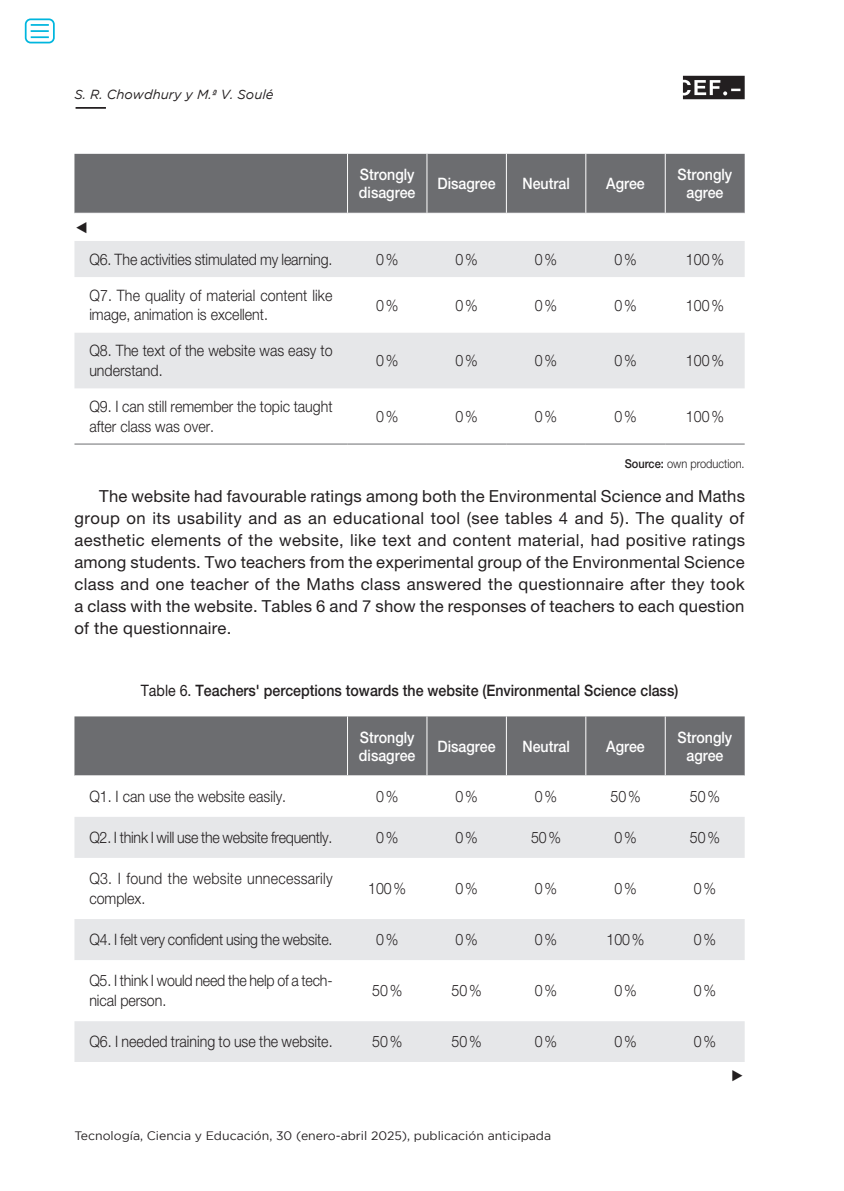
<style>
.page{position:relative;width:844px;height:1191px;background:#fff}
.page>*{position:absolute;margin:0;border:0;box-sizing:border-box;transform-origin:0 0}
.texto_normal{font:16.62px/21.9px "Helvetica Neue LT Std";letter-spacing:.01em;color:#231f20;text-align:justify}
.Tablas_y_gráficos{font:300 15.75px/19.6px "Helvetica Neue LT Std";color:#231f20;scale:.9 1}
.Cabeceras_tablas_y_g{font:500 15.75px/18.4px "Helvetica Neue LT Std";color:#fff;scale:.9 1}
.Tablas_título{font:500 15.75px "Helvetica Neue LT Std";color:#231f20;scale:.9 1}
.Tablas_y_gráficos-2{font:300 15.75px/20.1px "Helvetica Neue LT Std";letter-spacing:.02em;color:#231f20;scale:.9 1}
.Tablas_y_gráficos-3{font:15.75px "Arial";color:#231f20;scale:.9 1}
.t1{font:italic 13.12px "Gotham";color:#231f20}
.t2{font:12.25px "Gotham";color:#231f20}
.Fuente_tablas_y_graf{font:300 12.25px "Helvetica Neue LT Std";color:#231f20;scale:.9 1}
.s1{font-weight:500}
.s2{font-weight:400}
</style>
<div class="page">
<svg style="left:682px;top:76px;width:62px;height:23px"></svg>
<hr style="left:76px;top:107px;width:30px;height:2px;background:#231f20">
<div style="left:74px;top:154px;width:670px;height:59px;background:#6c6d70"></div>
<svg style="left:74px;top:241px;width:670px;height:147px;fill:#e6e7e9"></svg>
<hr style="left:74px;top:443px;width:273px;height:1px;background:#6c6d70">
<hr style="left:347px;top:443px;width:80px;height:1px;background:#6c6d70">
<hr style="left:427px;top:443px;width:79px;height:1px;background:#6c6d70">
<hr style="left:506px;top:443px;width:79px;height:1px;background:#6c6d70">
<hr style="left:585px;top:443px;width:80px;height:1px;background:#6c6d70">
<hr style="left:665px;top:443px;width:79px;height:1px;background:#6c6d70">
<hr style="left:347px;top:154px;width:1px;height:59px;background:#fff">
<hr style="left:426px;top:154px;width:1px;height:59px;background:#fff">
<hr style="left:506px;top:154px;width:1px;height:59px;background:#fff">
<hr style="left:585px;top:154px;width:1px;height:59px;background:#fff">
<hr style="left:664px;top:154px;width:1px;height:59px;background:#fff">
<div style="left:74px;top:716px;width:670px;height:59px;background:#6c6d70"></div>
<svg style="left:74px;top:817px;width:670px;height:245px;fill:#ebecee"></svg>
<hr style="left:347px;top:716px;width:1px;height:59px;background:#fff">
<hr style="left:426px;top:716px;width:1px;height:59px;background:#fff">
<hr style="left:506px;top:716px;width:1px;height:59px;background:#fff">
<hr style="left:585px;top:716px;width:1px;height:59px;background:#fff">
<hr style="left:664px;top:716px;width:1px;height:59px;background:#fff">
<div style="left:25px;top:18px;width:30px;height:25px;border:2px solid #00b6de;border-radius:5px"></div>
<svg style="left:31px;top:24px;width:18px;height:14px"></svg>
<p class="t1" style="left:74px;top:87px;width:200px">S. R. Chowdhury y M.ª V. Soulé</p>
<p class="Tablas_y_gráficos-3" style="left:74px;top:216px;width:17px">◄</p>
<p class="Cabeceras_tablas_y_g" style="left:359px;top:165px;width:64px">Strongly disagree</p>
<p class="Cabeceras_tablas_y_g" style="left:437px;top:174px;width:66px">Disagree</p>
<p class="Cabeceras_tablas_y_g" style="left:522px;top:174px;width:54px">Neutral</p>
<p class="Cabeceras_tablas_y_g" style="left:606px;top:174px;width:44px">Agree</p>
<p class="Cabeceras_tablas_y_g" style="left:677px;top:165px;width:62px;text-align:center">Strongly agree</p>
<p class="Tablas_y_gráficos" style="left:89px;top:249px;width:271px">Q6. The activities stimulated my learning.</p>
<p class="Tablas_y_gráficos" style="left:376px;top:249px;width:26px">0%</p>
<p class="Tablas_y_gráficos" style="left:455px;top:249px;width:26px">0%</p>
<p class="Tablas_y_gráficos" style="left:535px;top:249px;width:26px">0%</p>
<p class="Tablas_y_gráficos" style="left:614px;top:249px;width:26px">0%</p>
<p class="Tablas_y_gráficos" style="left:685px;top:249px;width:44px">100%</p>
<p class="Tablas_y_gráficos" style="left:89px;top:285px;width:271px">Q7. The quality of material content like image, animation is excellent.</p>
<p class="Tablas_y_gráficos" style="left:376px;top:295px;width:26px">0%</p>
<p class="Tablas_y_gráficos" style="left:455px;top:295px;width:26px">0%</p>
<p class="Tablas_y_gráficos" style="left:535px;top:295px;width:26px">0%</p>
<p class="Tablas_y_gráficos" style="left:614px;top:295px;width:26px">0%</p>
<p class="Tablas_y_gráficos" style="left:685px;top:295px;width:44px">100%</p>
<p class="Tablas_y_gráficos" style="left:89px;top:341px;width:272px">Q8. The text of the website was easy to understand.</p>
<p class="Tablas_y_gráficos" style="left:376px;top:350px;width:26px">0%</p>
<p class="Tablas_y_gráficos" style="left:455px;top:350px;width:26px">0%</p>
<p class="Tablas_y_gráficos" style="left:535px;top:350px;width:26px">0%</p>
<p class="Tablas_y_gráficos" style="left:614px;top:350px;width:26px">0%</p>
<p class="Tablas_y_gráficos" style="left:685px;top:350px;width:44px">100%</p>
<p class="Tablas_y_gráficos" style="left:89px;top:396px;width:272px">Q9. I can still remember the topic taught after class was over.</p>
<p class="Tablas_y_gráficos" style="left:376px;top:406px;width:26px">0%</p>
<p class="Tablas_y_gráficos" style="left:455px;top:406px;width:26px">0%</p>
<p class="Tablas_y_gráficos" style="left:535px;top:406px;width:26px">0%</p>
<p class="Tablas_y_gráficos" style="left:614px;top:406px;width:26px">0%</p>
<p class="Tablas_y_gráficos" style="left:685px;top:406px;width:44px">100%</p>
<p class="Fuente_tablas_y_graf" style="left:624px;top:456px;width:135px"><span class="s1">Source:</span> own production.</p>
<p class="texto_normal" style="left:74px;top:485px;width:672px;text-indent:25px">The website had favourable ratings among both the Environmental Science and Maths group on its usability and as an educational tool (see tables 4 and 5). The quality of aesthetic elements of the website, like text and content material, had positive ratings among students. Two teachers from the experimental group of the Environmental Science class and one teacher of the Maths class answered the questionnaire after they took a class with the website. Tables 6 and 7 show the responses of teachers to each question of the questionnaire.</p>
<p class="Tablas_título" style="left:141px;top:681px;width:598px"><span class="s2">Table 6.</span> Teachers' perceptions towards the website (Environmental Science class)</p>
<p class="Cabeceras_tablas_y_g" style="left:359px;top:727px;width:64px">Strongly disagree</p>
<p class="Cabeceras_tablas_y_g" style="left:437px;top:737px;width:66px">Disagree</p>
<p class="Cabeceras_tablas_y_g" style="left:522px;top:737px;width:54px">Neutral</p>
<p class="Cabeceras_tablas_y_g" style="left:606px;top:737px;width:44px">Agree</p>
<p class="Cabeceras_tablas_y_g" style="left:677px;top:727px;width:62px;text-align:center">Strongly agree</p>
<p class="Tablas_y_gráficos" style="left:89px;top:786px;width:220px">Q1. I can use the website easily.</p>
<p class="Tablas_y_gráficos" style="left:376px;top:786px;width:26px">0%</p>
<p class="Tablas_y_gráficos" style="left:455px;top:786px;width:26px">0%</p>
<p class="Tablas_y_gráficos" style="left:535px;top:786px;width:26px">0%</p>
<p class="Tablas_y_gráficos" style="left:610px;top:786px;width:35px">50%</p>
<p class="Tablas_y_gráficos" style="left:689px;top:786px;width:35px">50%</p>
<p class="Tablas_y_gráficos" style="left:89px;top:827px;width:271px">Q2. I think I will use the website frequently.</p>
<p class="Tablas_y_gráficos" style="left:376px;top:827px;width:26px">0%</p>
<p class="Tablas_y_gráficos" style="left:455px;top:827px;width:26px">0%</p>
<p class="Tablas_y_gráficos" style="left:531px;top:827px;width:35px">50%</p>
<p class="Tablas_y_gráficos" style="left:614px;top:827px;width:26px">0%</p>
<p class="Tablas_y_gráficos" style="left:689px;top:827px;width:35px">50%</p>
<p class="Tablas_y_gráficos-2" style="left:89px;top:868px;width:272px">Q3. I found the website unnecessarily complex.</p>
<p class="Tablas_y_gráficos" style="left:368px;top:878px;width:44px">100%</p>
<p class="Tablas_y_gráficos" style="left:455px;top:878px;width:26px">0%</p>
<p class="Tablas_y_gráficos" style="left:535px;top:878px;width:26px">0%</p>
<p class="Tablas_y_gráficos" style="left:614px;top:878px;width:26px">0%</p>
<p class="Tablas_y_gráficos" style="left:693px;top:878px;width:26px">0%</p>
<p class="Tablas_y_gráficos" style="left:89px;top:929px;width:271px">Q4. I felt very confident using the website.</p>
<p class="Tablas_y_gráficos" style="left:376px;top:929px;width:26px">0%</p>
<p class="Tablas_y_gráficos" style="left:455px;top:929px;width:26px">0%</p>
<p class="Tablas_y_gráficos" style="left:535px;top:929px;width:26px">0%</p>
<p class="Tablas_y_gráficos" style="left:606px;top:929px;width:44px">100%</p>
<p class="Tablas_y_gráficos" style="left:693px;top:929px;width:26px">0%</p>
<p class="Tablas_y_gráficos" style="left:89px;top:970px;width:272px;line-height:20.1px">Q5. I think I would need the help of a tech&shy;nical person.</p>
<p class="Tablas_y_gráficos" style="left:372px;top:980px;width:35px">50%</p>
<p class="Tablas_y_gráficos" style="left:451px;top:980px;width:35px">50%</p>
<p class="Tablas_y_gráficos" style="left:535px;top:980px;width:26px">0%</p>
<p class="Tablas_y_gráficos" style="left:614px;top:980px;width:26px">0%</p>
<p class="Tablas_y_gráficos" style="left:693px;top:980px;width:26px">0%</p>
<p class="Tablas_y_gráficos" style="left:89px;top:1031px;width:272px">Q6. I needed training to use the website.</p>
<p class="Tablas_y_gráficos" style="left:372px;top:1031px;width:35px">50%</p>
<p class="Tablas_y_gráficos" style="left:451px;top:1031px;width:35px">50%</p>
<p class="Tablas_y_gráficos" style="left:535px;top:1031px;width:26px">0%</p>
<p class="Tablas_y_gráficos" style="left:614px;top:1031px;width:26px">0%</p>
<p class="Tablas_y_gráficos" style="left:693px;top:1031px;width:26px">0%</p>
<p class="t2" style="left:74px;top:1128px;width:478px">Tecnología, Ciencia y Educación, 30 (enero-abril 2025), publicación anticipada</p>
<p class="Tablas_y_gráficos-3" style="left:730px;top:1064px;width:17px">►</p>
</div>
